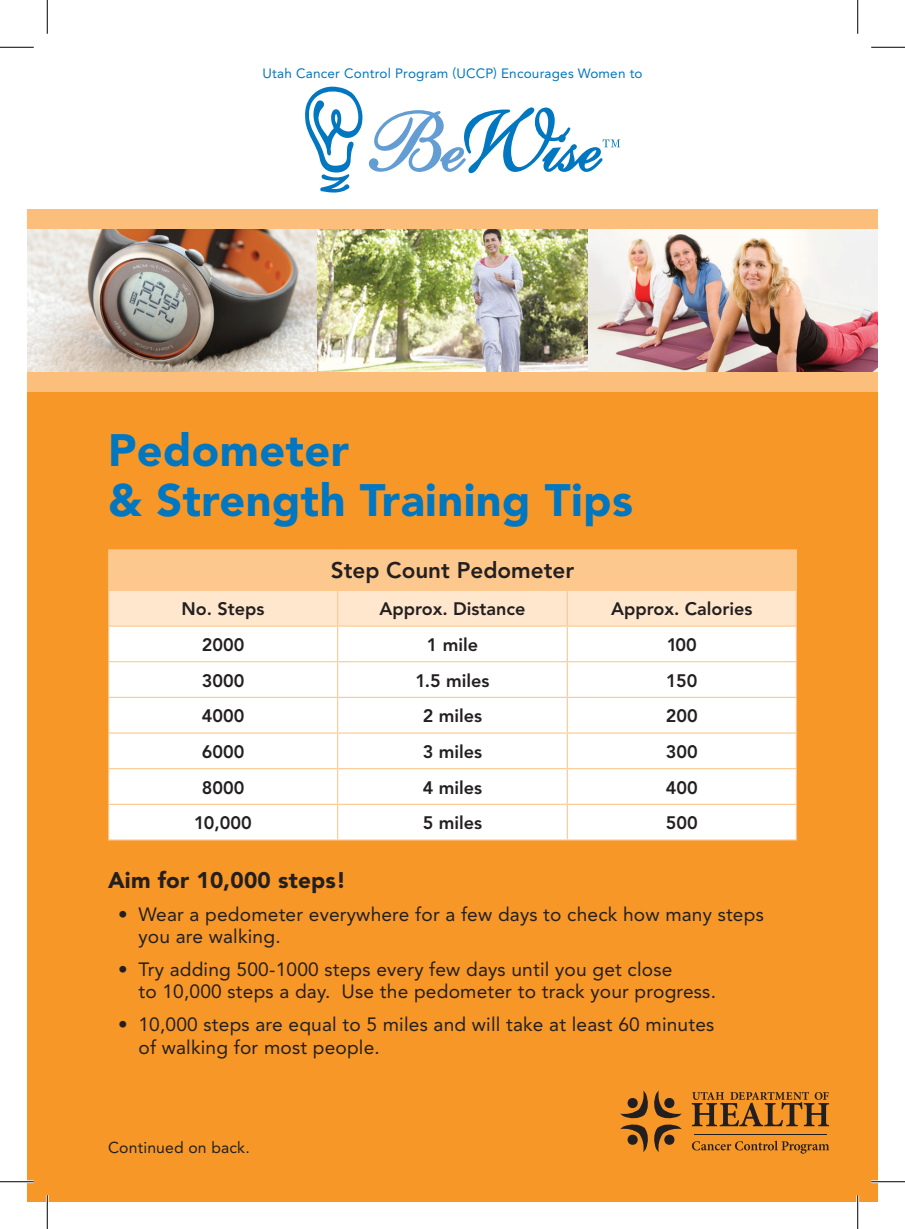
<style>
.page{position:relative;width:905px;height:1229px;background:#fff}
.page>*{position:absolute;margin:0;border:0;box-sizing:border-box;transform-origin:0 0}
.t1{font:900 45px/49.5px "Avenir";letter-spacing:.01em;color:#0077c0}
.t2{font:900 22.5px "Avenir";letter-spacing:.01em;color:#231f20}
.t3{font:800 22.5px "Avenir";color:#231f20}
.t4{font:19.12px/22.5px "Avenir";letter-spacing:.01em;color:#231f20}
.t5{font:800 18px "Avenir";color:#231f20}
.t6{font:15.75px "Avenir";letter-spacing:.01em;color:#231f20}
.t7{font:13.5px "Avenir";letter-spacing:.015em;color:#0077c0}
</style>
<div class="page">
<div style="left:27px;top:337px;width:851px;height:865px;background:#f79727"></div>
<div style="left:27px;top:209px;width:851px;height:183px;background:#fcbe7b"></div>
<svg style="left:369px;top:107px;width:251px;height:66px"></svg>
<svg style="left:305px;top:87px;width:57px;height:105px"></svg>
<svg style="left:691px;top:1092px;width:138px;height:34px"></svg>
<svg style="left:620px;top:1090px;width:61px;height:62px"></svg>
<hr style="left:694px;top:1133px;width:132px;height:1px;background:#231f20">
<svg style="left:692px;top:1140px;width:137px;height:13px"></svg>
<img style="left:27px;top:230px;width:290px;height:141px">
<img style="left:587px;top:230px;width:291px;height:141px">
<img style="left:317px;top:230px;width:270px;height:141px">
<div style="left:109px;top:550px;width:687px;height:40px;background:#fcc88e"></div>
<div style="left:109px;top:591px;width:686px;height:34px;background:#fee7cd"></div>
<div style="left:109px;top:626px;width:686px;height:213px;background:#fff"></div>
<hr style="left:338px;top:839px;width:229px;height:1px;background:#fcc88e">
<hr style="left:337px;top:591px;width:1px;height:34px;background:#fcc88e">
<hr style="left:337px;top:626px;width:1px;height:35px;background:#fcc88e">
<hr style="left:337px;top:662px;width:1px;height:35px;background:#fcc88e">
<hr style="left:337px;top:698px;width:1px;height:34px;background:#fcc88e">
<hr style="left:337px;top:733px;width:1px;height:35px;background:#fcc88e">
<hr style="left:337px;top:769px;width:1px;height:34px;background:#fcc88e">
<hr style="left:108px;top:805px;width:1px;height:34px;background:#fcc88e">
<hr style="left:337px;top:805px;width:1px;height:34px;background:#fcc88e">
<hr style="left:108px;top:839px;width:230px;height:1px;background:#fcc88e">
<hr style="left:108px;top:549px;width:230px;height:1px;background:#fcc88e">
<hr style="left:108px;top:550px;width:1px;height:40px;background:#fcc88e">
<hr style="left:338px;top:549px;width:229px;height:1px;background:#fcc88e">
<hr style="left:567px;top:549px;width:229px;height:1px;background:#fcc88e">
<hr style="left:108px;top:590px;width:230px;height:1px;background:#fcc88e">
<hr style="left:108px;top:591px;width:1px;height:34px;background:#fcc88e">
<hr style="left:338px;top:590px;width:229px;height:1px;background:#fcc88e">
<hr style="left:108px;top:625px;width:230px;height:1px;background:#fcc88e">
<hr style="left:108px;top:626px;width:1px;height:35px;background:#fcc88e">
<hr style="left:338px;top:625px;width:229px;height:1px;background:#fcc88e">
<hr style="left:567px;top:625px;width:229px;height:1px;background:#fcc88e">
<hr style="left:108px;top:661px;width:230px;height:1px;background:#fcc88e">
<hr style="left:108px;top:662px;width:1px;height:35px;background:#fcc88e">
<hr style="left:338px;top:661px;width:229px;height:1px;background:#fcc88e">
<hr style="left:567px;top:661px;width:229px;height:1px;background:#fcc88e">
<hr style="left:108px;top:697px;width:230px;height:1px;background:#fcc88e">
<hr style="left:108px;top:698px;width:1px;height:34px;background:#fcc88e">
<hr style="left:338px;top:697px;width:229px;height:1px;background:#fcc88e">
<hr style="left:567px;top:697px;width:229px;height:1px;background:#fcc88e">
<hr style="left:108px;top:732px;width:230px;height:1px;background:#fcc88e">
<hr style="left:108px;top:733px;width:1px;height:35px;background:#fcc88e">
<hr style="left:338px;top:732px;width:229px;height:1px;background:#fcc88e">
<hr style="left:567px;top:732px;width:229px;height:1px;background:#fcc88e">
<hr style="left:108px;top:768px;width:230px;height:1px;background:#fcc88e">
<hr style="left:108px;top:769px;width:1px;height:34px;background:#fcc88e">
<hr style="left:338px;top:768px;width:229px;height:1px;background:#fcc88e">
<hr style="left:567px;top:768px;width:229px;height:1px;background:#fcc88e">
<hr style="left:108px;top:803px;width:230px;height:2px;background:#fcc88e">
<hr style="left:338px;top:803px;width:229px;height:2px;background:#fcc88e">
<hr style="left:567px;top:803px;width:229px;height:2px;background:#fcc88e">
<hr style="left:567px;top:590px;width:229px;height:1px;background:#fcc88e">
<hr style="left:566px;top:591px;width:2px;height:34px;background:#fcc88e">
<hr style="left:795px;top:591px;width:1px;height:34px;background:#fcc88e">
<hr style="left:566px;top:626px;width:2px;height:35px;background:#fcc88e">
<hr style="left:795px;top:626px;width:1px;height:35px;background:#fcc88e">
<hr style="left:566px;top:662px;width:2px;height:35px;background:#fcc88e">
<hr style="left:795px;top:662px;width:1px;height:35px;background:#fcc88e">
<hr style="left:566px;top:698px;width:2px;height:34px;background:#fcc88e">
<hr style="left:795px;top:698px;width:1px;height:34px;background:#fcc88e">
<hr style="left:566px;top:733px;width:2px;height:35px;background:#fcc88e">
<hr style="left:795px;top:733px;width:1px;height:35px;background:#fcc88e">
<hr style="left:566px;top:769px;width:2px;height:34px;background:#fcc88e">
<hr style="left:795px;top:769px;width:1px;height:34px;background:#fcc88e">
<hr style="left:566px;top:805px;width:2px;height:34px;background:#fcc88e">
<hr style="left:795px;top:805px;width:1px;height:34px;background:#fcc88e">
<hr style="left:567px;top:839px;width:229px;height:1px;background:#fcc88e">
<hr style="left:0;top:1180px;width:34px;height:3px;background:#fff">
<hr style="left:871px;top:1180px;width:33px;height:3px;background:#fff">
<hr style="left:46px;top:1195px;width:3px;height:33px;background:#fff">
<hr style="left:856px;top:1195px;width:3px;height:33px;background:#fff">
<hr style="left:0;top:47px;width:34px;height:1px;background:#000">
<hr style="left:871px;top:47px;width:33px;height:1px;background:#000">
<hr style="left:0;top:1181px;width:34px;height:1px;background:#000">
<hr style="left:871px;top:1181px;width:33px;height:1px;background:#000">
<hr style="left:47px;top:0;width:1px;height:34px;background:#000">
<hr style="left:47px;top:1195px;width:1px;height:33px;background:#000">
<hr style="left:857px;top:0;width:1px;height:34px;background:#000">
<hr style="left:857px;top:1195px;width:1px;height:33px;background:#000">
<p class="t7" style="left:262px;top:65px;width:381px">Utah Cancer Control Program (UCCP) Encourages Women to</p>
<h1 class="t1" style="left:108px;top:425px;width:526px">Pedometer<br>&amp; Strength Training Tips</h1>
<p class="t3" style="left:331px;top:557px;width:245px">Step Count Pedometer</p>
<p class="t5" style="left:182px;top:598px;width:84px">No. Steps</p>
<p class="t5" style="left:379px;top:598px;width:147px">Approx. Distance</p>
<p class="t5" style="left:611px;top:598px;width:143px">Approx. Calories</p>
<p class="t5" style="left:202px;top:634px;width:44px">2000</p>
<p class="t5" style="left:427px;top:634px;width:53px">1 mile</p>
<p class="t5" style="left:667px;top:634px;width:31px">100</p>
<p class="t5" style="left:202px;top:669px;width:44px">3000</p>
<p class="t5" style="left:415px;top:669px;width:75px">1.5 miles</p>
<p class="t5" style="left:666px;top:669px;width:33px">150</p>
<p class="t5" style="left:202px;top:705px;width:44px">4000</p>
<p class="t5" style="left:423px;top:705px;width:61px">2 miles</p>
<p class="t5" style="left:665px;top:705px;width:33px">200</p>
<p class="t5" style="left:202px;top:741px;width:44px">6000</p>
<p class="t5" style="left:423px;top:741px;width:61px">3 miles</p>
<p class="t5" style="left:665px;top:741px;width:33px">300</p>
<p class="t5" style="left:202px;top:776px;width:44px">8000</p>
<p class="t5" style="left:422px;top:776px;width:61px">4 miles</p>
<p class="t5" style="left:665px;top:776px;width:33px">400</p>
<p class="t5" style="left:194px;top:812px;width:59px">10,000</p>
<p class="t5" style="left:422px;top:812px;width:61px">5 miles</p>
<p class="t5" style="left:665px;top:812px;width:33px">500</p>
<p class="t2" style="left:108px;top:866px;width:240px">Aim for 10,000 steps!</p>
<p class="t4" style="left:138px;top:903px;width:627px;text-indent:-20px">• Wear a pedometer everywhere for a few days to check how many steps you are walking.</p>
<p class="t4" style="left:138px;top:958px;width:579px;text-indent:-20px">• Try adding 500-1000 steps every few days until you get close<br>to 10,000 steps a day. Use the pedometer to track your progress.</p>
<p class="t4" style="left:138px;top:1013px;width:577px;text-indent:-20px">• 10,000 steps are equal to 5 miles and will take at least 60 minutes of walking for most people.</p>
<p class="t6" style="left:108px;top:1138px;width:143px">Continued on back.</p>
</div>
